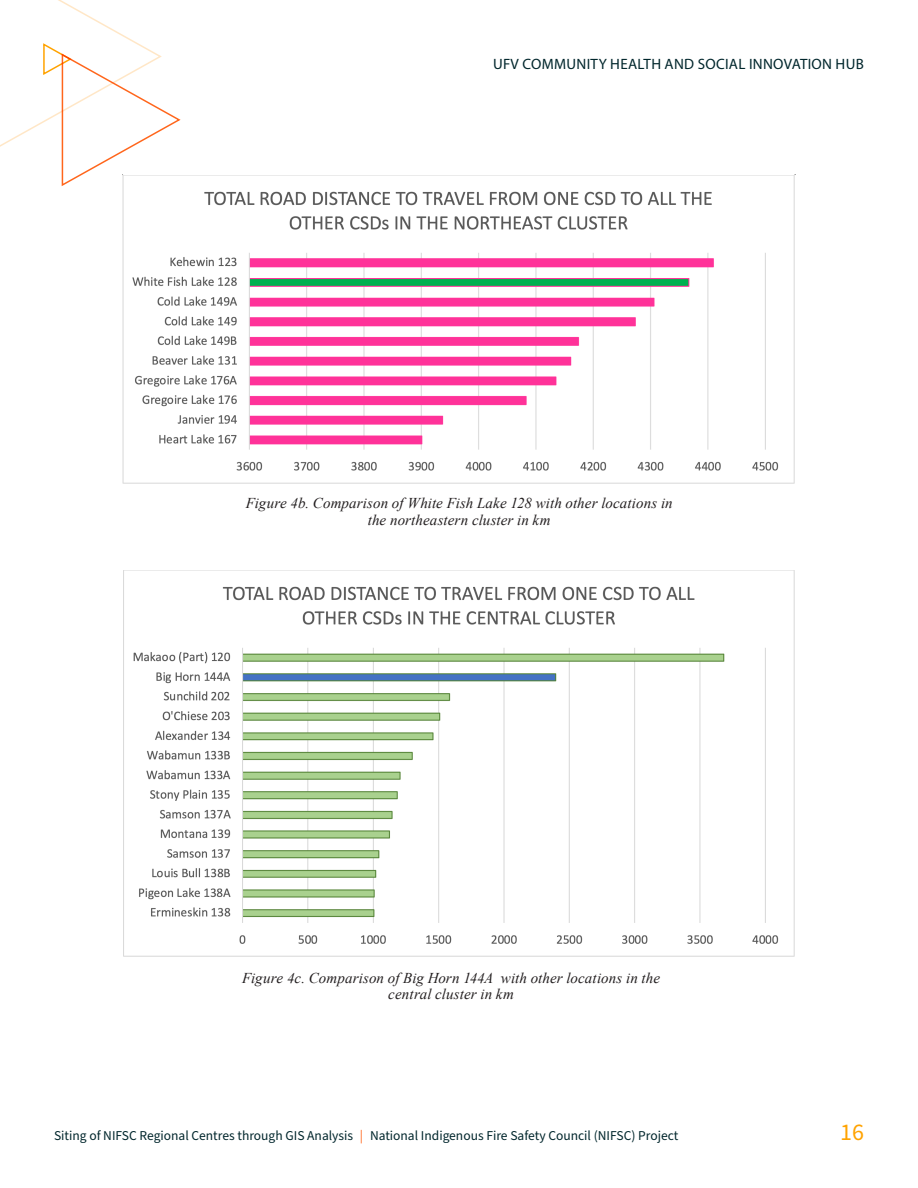
<style>
.page{position:relative;width:918px;height:1188px;background:#fff}
.page>*{position:absolute;margin:0;border:0;box-sizing:border-box;transform-origin:0 0}
.t1{font:24px "Source Sans Pro";color:#ffa300}
.Figure_list{font:italic 15px/16.5px "Times New Roman";letter-spacing:.005em;color:#231f20;text-align:center}
.t2{font:15px "Myriad Pro";letter-spacing:.02em;color:#00262c}
.t3{font:13.5px "Source Sans Pro";color:#00262c}
.s1{color:#ff661c}
</style>
<div class="page">
<svg style="left:0;top:0;width:181px;height:186px"></svg>
<img style="left:122px;top:174px;width:674px;height:310px">
<img style="left:123px;top:570px;width:672px;height:386px">
<p class="t2" style="left:493px;top:55px;width:372px">UFV COMMUNITY HEALTH AND SOCIAL INNOVATION HUB</p>
<p class="Figure_list" style="left:246px;top:494px;width:429px">Figure 4b. Comparison of White Fish Lake 128 with other locations in the northeastern cluster in km</p>
<p class="Figure_list" style="left:242px;top:969px;width:420px">Figure 4c. Comparison of Big Horn 144A with other locations in the central cluster in km</p>
<p class="t3" style="left:54px;top:1126px;width:626px">Siting of NIFSC Regional Centres through GIS Analysis <span class="s1">|</span> National Indigenous Fire Safety Council (NIFSC) Project</p>
<h1 class="t1" style="left:840px;top:1116px;width:25px">16</h1>
</div>
